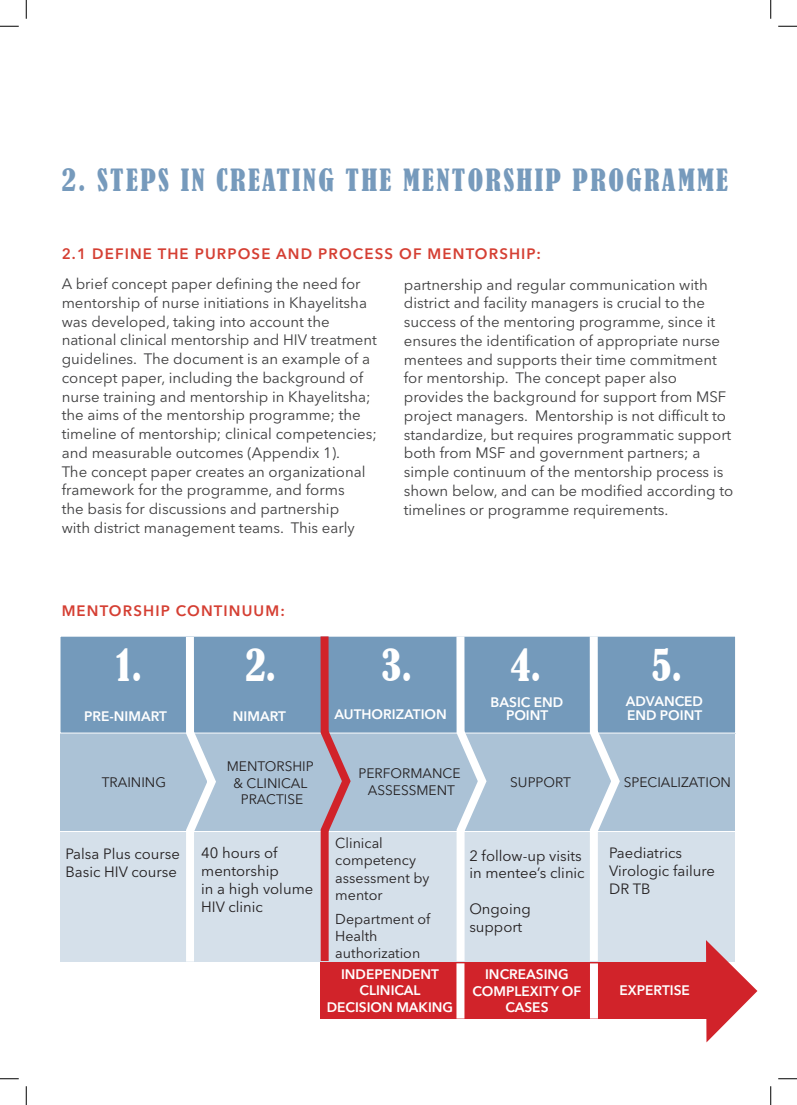
<style>
.page{position:relative;width:797px;height:1105px;background:#fff}
.page>*{position:absolute;margin:0;border:0;box-sizing:border-box;transform-origin:0 0}
.t1{font:condensed 41.12px "Bernard";color:#fff}
.t2{font:condensed 28.75px "Bernard";letter-spacing:.08em;color:#769abc}
.Paragraph_Style_1{font:15px/18.8px "Avenir Next LT Pro";color:#3e3e3f}
.Sub_Heading{font:600 15px "Avenir Next LT Pro";letter-spacing:.075em;color:#d53f33}
.t3{font:14.88px/17.8px "Avenir Next LT Pro";color:#231f20}
.t4{font:14.25px/17.1px "Avenir Next LT Pro";color:#231f20}
.t5{font:600 13.75px/16.4px "Avenir Next LT Pro";color:#fff;text-align:center}
.t6{font:13.75px/16.4px "Avenir Next LT Pro";color:#231f20;text-align:center}
</style>
<div class="page">
<div style="left:321px;top:963px;width:395px;height:56px;background:#d1232a"></div>
<div style="left:61px;top:832px;width:674px;height:129px;background:#d5e0ea"></div>
<div style="left:60px;top:734px;width:675px;height:97px;background:#abc2d6"></div>
<div style="left:60px;top:636px;width:675px;height:97px;background:#749abb"></div>
<div style="left:59px;top:635px;width:677px;height:99px;border:1px solid #fff"></div>
<svg style="left:182px;top:635px;width:38px;height:327px"></svg>
<svg style="left:452px;top:635px;width:39px;height:334px"></svg>
<svg style="left:585px;top:635px;width:39px;height:328px"></svg>
<svg style="left:316px;top:635px;width:39px;height:334px"></svg>
<svg style="left:706px;top:940px;width:51px;height:102px"></svg>
<div style="left:590px;top:963px;width:8px;height:55px;background:#fff"></div>
<div style="left:456px;top:963px;width:8px;height:55px;background:#fff"></div>
<svg style="left:0;top:25px;width:19px;height:2px"></svg>
<svg style="left:778px;top:25px;width:19px;height:2px"></svg>
<svg style="left:0;top:1078px;width:19px;height:1px"></svg>
<svg style="left:778px;top:1078px;width:19px;height:1px"></svg>
<svg style="left:25px;top:0;width:2px;height:19px"></svg>
<svg style="left:25px;top:1086px;width:2px;height:19px"></svg>
<svg style="left:770px;top:0;width:1px;height:19px"></svg>
<svg style="left:770px;top:1086px;width:1px;height:19px"></svg>
<p class="t2" style="left:62px;top:163px;width:668px">2. STEPS IN CREATING THE MENTORSHIP PROGRAMME</p>
<p class="Sub_Heading" style="left:62px;top:244px;width:480px">2.1 DEFINE THE PURPOSE AND PROCESS OF MENTORSHIP:</p>
<p class="Paragraph_Style_1" style="left:404px;top:275px;width:331px">partnership and regular communication with district and facility managers is crucial to the success of the mentoring programme, since it ensures the identification of appropriate nurse mentees and supports their time commitment for mentorship. The concept paper also provides the background for support from MSF project managers. Mentorship is not difficult to standardize, but requires programmatic support both from MSF and government partners; a simple continuum of the mentorship process is shown below, and can be modified according to timelines or programme requirements.</p>
<p class="Paragraph_Style_1" style="left:62px;top:275px;width:317px">A brief concept paper defining the need for mentorship of nurse initiations in Khayelitsha was developed, taking into account the national clinical mentorship and HIV treatment guidelines. The document is an example of a concept paper, including the background of nurse training and mentorship in Khayelitsha; the aims of the mentorship programme; the timeline of mentorship; clinical competencies; and measurable outcomes (Appendix 1).<br>The concept paper creates an organizational framework for the programme, and forms<br>the basis for discussions and partnership<br>with district management teams. This early</p>
<p class="Sub_Heading" style="left:62px;top:602px;width:225px">MENTORSHIP CONTINUUM:</p>
<p class="t1" style="left:116px;top:641px;width:28px">1.</p>
<p class="t1" style="left:245px;top:642px;width:32px">2.</p>
<p class="t1" style="left:381px;top:641px;width:161px">3. 4.</p>
<p class="t1" style="left:651px;top:642px;width:32px">5.</p>
<p class="t5" style="left:84px;top:708px;width:84px">PRE-NIMART</p>
<p class="t5" style="left:233px;top:708px;width:55px">NIMART</p>
<p class="t5" style="left:334px;top:706px;width:114px">AUTHORIZATION</p>
<p class="t5" style="left:490px;top:695px;width:74px;line-height:13.8px">BASIC END<br>POINT</p>
<p class="t5" style="left:626px;top:695px;width:79px;line-height:13.8px;text-align:left">ADVANCED<br>END POINT</p>
<p class="t6" style="left:102px;top:774px;width:66px">TRAINING</p>
<p class="t3" style="left:65px;top:845px;width:116px">Palsa Plus course<br>Basic HIV course</p>
<p class="t6" style="left:227px;top:758px;width:88px">MENTORSHIP &amp; CLINICAL<br>PRACTISE</p>
<p class="t3" style="left:201px;top:844px;width:113px">40 hours of mentorship<br>in a high volume<br>HIV clinic</p>
<p class="t6" style="left:358px;top:765px;width:103px">PERFORMANCE<br>ASSESSMENT</p>
<p class="t6" style="left:510px;top:773px;width:62px">SUPPORT</p>
<p class="t6" style="left:623px;top:774px;width:109px">SPECIALIZATION</p>
<p class="t4" style="left:335px;top:835px;width:96px">Clinical competency assessment by mentor</p>
<p class="t4" style="left:335px;top:910px;width:97px">Department of<br>Health authorization</p>
<p class="t5" style="left:327px;top:965px;width:128px">INDEPENDENT<br>CLINICAL<br>DECISION MAKING</p>
<p class="t3" style="left:469px;top:846px;width:117px">2 follow-up visits in mentee’s clinic</p>
<p class="t3" style="left:469px;top:900px;width:63px">Ongoing support</p>
<p class="t5" style="left:472px;top:966px;width:110px">INCREASING<br>COMPLEXITY OF<br>CASES</p>
<p class="t3" style="left:609px;top:844px;width:107px">Paediatrics<br>Virologic failure<br>DR TB</p>
<p class="t5" style="left:619px;top:982px;width:72px">EXPERTISE</p>
</div>
